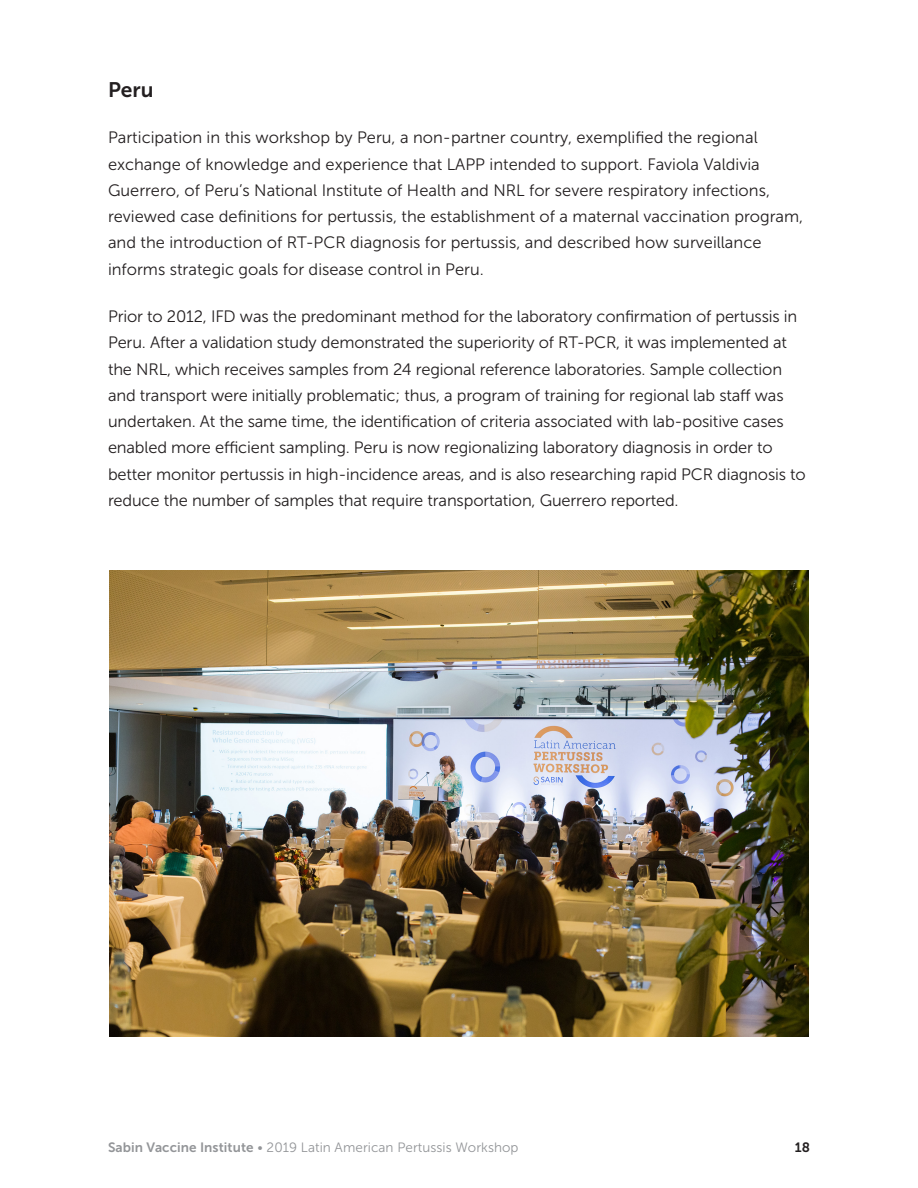
<style>
.page{position:relative;width:918px;height:1188px;background:#fff}
.page>*{position:absolute;margin:0;border:0;box-sizing:border-box;transform-origin:0 0}
.Subhead_B{font:21px "Museo Sans 700";color:#231f20}
.text_-10{font:16.5px/26.2px "Museo Sans 300";letter-spacing:-.01em;color:#231f20}
.text{font:16.5px/26.2px "Museo Sans 300";color:#231f20}
.t1{font:13.5px "Museo Sans 300";letter-spacing:.005em;color:#939598}
.t2{font:13.5px "Museo Sans 700";color:#231f20}
.s1{font-family:"Museo Sans 700"}
</style>
<div class="page">
<img style="left:109px;top:570px;width:700px;height:467px">
<p class="Subhead_B" style="left:108px;top:78px;width:47px">Peru</p>
<p class="text" style="left:108px;top:125px;width:697px">Participation in this workshop by Peru, a non-partner country, exemplified the regional exchange of knowledge and experience that LAPP intended to support. Faviola Valdivia Guerrero, of Peru’s National Institute of Health and NRL for severe respiratory infections, reviewed case definitions for pertussis, the establishment of a maternal vaccination program, and the introduction of RT-PCR diagnosis for pertussis, and described how surveillance informs strategic goals for disease control in Peru.</p>
<p class="text_-10" style="left:108px;top:303px;width:699px">Prior to 2012, IFD was the predominant method for the laboratory confirmation of pertussis in Peru. After a validation study demonstrated the superiority of RT-PCR, it was implemented at the NRL, which receives samples from 24 regional reference laboratories. Sample collection and transport were initially problematic; thus, a program of training for regional lab staff was undertaken. At the same time, the identification of criteria associated with lab-positive cases enabled more efficient sampling. Peru is now regionalizing laboratory diagnosis in order to better monitor pertussis in high-incidence areas, and is also researching rapid PCR diagnosis to reduce the number of samples that require transportation, Guerrero reported.</p>
<p class="t1" style="left:108px;top:1140px;width:412px"><span class="s1">Sabin Vaccine Institute</span> • 2019 Latin American Pertussis Workshop</p>
<p class="t2" style="left:795px;top:1140px;width:17px">18</p>
</div>
